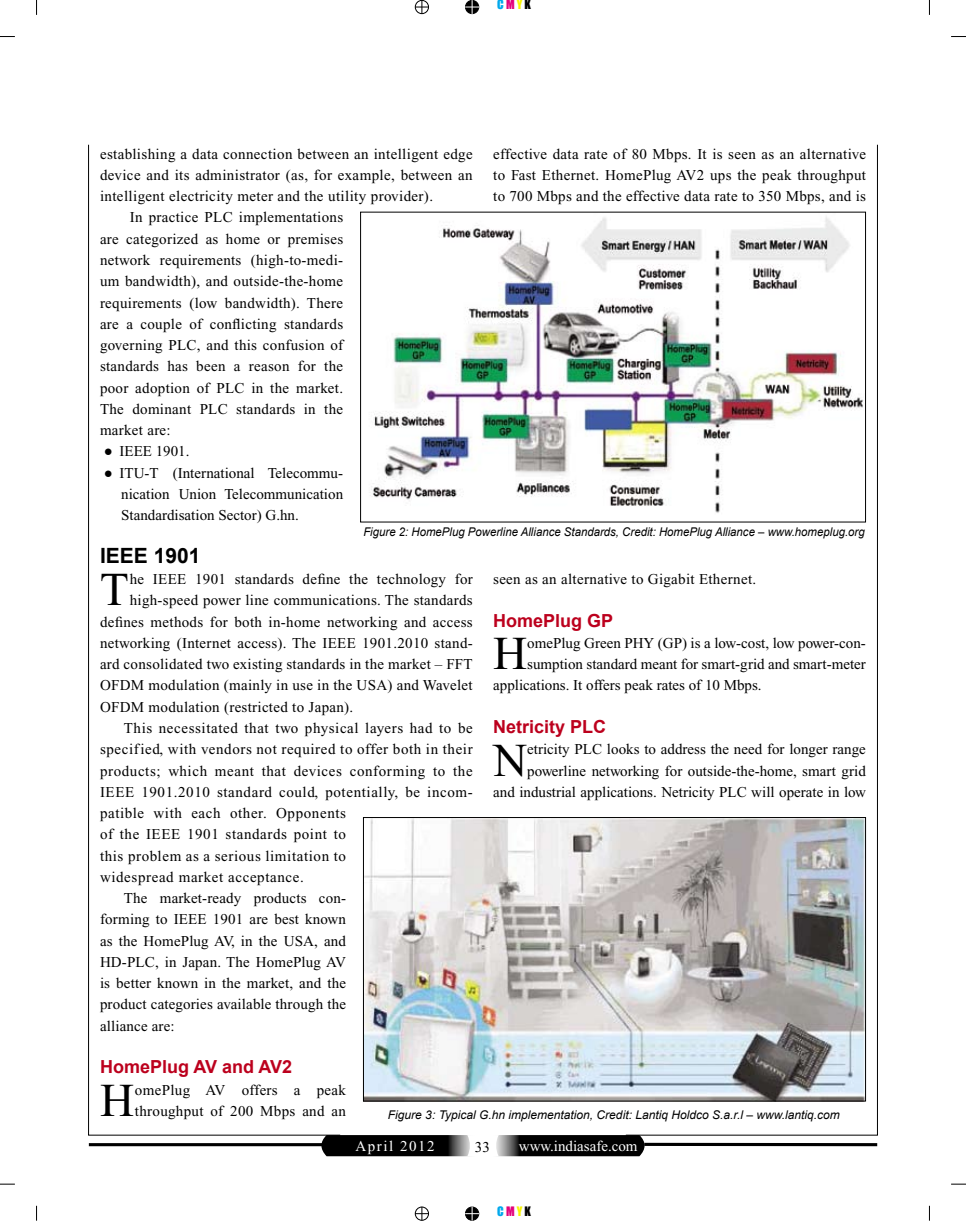
<style>
.page{position:relative;width:966px;height:1221px;background:#fff}
.page>*{position:absolute;margin:0;border:0;box-sizing:border-box;transform-origin:0 0}
.t1{font:47.1px "Times New Roman";color:#000}
.t2{font:700 21px "Arial";color:#000}
.t3{font:700 18px "Arial";color:#bc001d}
.t4{font:15px/21.3px "Times New Roman";letter-spacing:.02em;color:#000;text-align:justify}
.t5{font:15px "Times New Roman";letter-spacing:.04em;color:#000}
.t6{font:15px/21.3px "Times New Roman";color:#000;text-align:right}
.t7{font:15px "Times New Roman";color:#fff}
.t8{font:15px "Times New Roman";letter-spacing:.1em;color:#fff}
.t9{font:italic 12px "Arial";color:#000;scale:.95 1}
.t10{font:italic 12px "Arial";color:#000}
.t11{font:12px "Impact";letter-spacing:.175em;color:#00a8ec}
.s1{color:#e3007b}
.s2{color:#f8f400}
.s3{color:#000}
.s4{font-family:"Arial"}
</style>
<div class="page">
<svg style="left:36px;top:0;width:1px;height:15px"></svg>
<svg style="left:0;top:36px;width:15px;height:1px"></svg>
<svg style="left:928px;top:0;width:1px;height:15px"></svg>
<svg style="left:951px;top:36px;width:14px;height:1px"></svg>
<svg style="left:36px;top:1205px;width:1px;height:15px"></svg>
<svg style="left:0;top:1183px;width:15px;height:1px"></svg>
<svg style="left:928px;top:1206px;width:1px;height:14px"></svg>
<svg style="left:951px;top:1183px;width:14px;height:1px"></svg>
<svg style="left:465px;top:0;width:14px;height:14px"></svg>
<div style="left:415px;top:0;width:14px;height:14px;border:1px solid #000;border-radius:50%"></div>
<svg style="left:415px;top:0;width:13px;height:14px"></svg>
<svg style="left:465px;top:1206px;width:14px;height:14px"></svg>
<div style="left:415px;top:1206px;width:14px;height:14px;border:1px solid #000;border-radius:50%"></div>
<svg style="left:415px;top:1206px;width:13px;height:14px"></svg>
<hr style="left:89px;top:1143px;width:235px;height:3px;background:#000">
<svg style="left:646px;top:1142px;width:231px;height:4px"></svg>
<svg style="left:319px;top:1135px;width:327px;height:21px;background:#2c2c2c"></svg>
<svg style="left:625px;top:211px;width:252px;height:924px"></svg>
<svg style="left:88px;top:144px;width:253px;height:991px"></svg>
<img style="left:371px;top:214px;width:492px;height:306px">
<img style="left:365px;top:819px;width:498px;height:280px">
<div style="left:363px;top:817px;width:502px;height:284px;border:1px solid #000"></div>
<p class="t11" style="left:497px;top:-5px;width:35px">C<span class="s1">M</span><span class="s2">Y</span> <span class="s3">K</span></p>
<p class="t4" style="left:493px;top:143px;width:374px">effective data rate of 80 Mbps. It is seen as an alternative to Fast Ethernet. HomePlug AV2 ups the peak throughput to 700 Mbps and the effective data rate to 350 Mbps, and is</p>
<p class="t4" style="left:100px;top:143px;width:374px">establishing a data connection between an intelligent edge</p>
<p class="t4" style="left:100px;top:164px;width:374px">device and its administrator (as, for example, between an</p>
<p class="t4" style="left:100px;top:185px;width:334px">intelligent electricity meter and the utility provider).</p>
<p class="t4" style="left:130px;top:207px;width:215px">In practice PLC implementations</p>
<p class="t4" style="left:100px;top:228px;width:244px">are categorized as home or premises</p>
<p class="t4" style="left:100px;top:249px;width:244px">network requirements (high-to-medi-</p>
<p class="t4" style="left:100px;top:271px;width:244px">um bandwidth), and outside-the-home</p>
<p class="t4" style="left:100px;top:292px;width:244px">requirements (low bandwidth). There</p>
<p class="t4" style="left:100px;top:313px;width:244px">are a couple of conflicting standards</p>
<p class="t4" style="left:100px;top:334px;width:244px">governing PLC, and this confusion of</p>
<p class="t4" style="left:100px;top:356px;width:244px">standards has been a reason for the</p>
<p class="t4" style="left:100px;top:377px;width:244px">poor adoption of PLC in the market.</p>
<p class="t4" style="left:100px;top:398px;width:244px">The dominant PLC standards in the</p>
<p class="t4" style="left:100px;top:419px;width:72px">market are:</p>
<p class="t6" style="left:104px;top:441px;width:87px"><span class="s4">●</span> IEEE 1901.</p>
<p class="t4" style="left:121px;top:462px;width:223px;text-indent:-18px"><span class="s4">●</span> ITU-T (International Telecommu&shy;nication Union Telecommunication Standardisation Sector) G.hn.</p>
<h2 class="t2" style="left:100px;top:541px;width:102px">IEEE 1901</h2>
<h1 class="t1" style="left:100px;top:564px;width:30px">T</h1>
<p class="t4" style="left:130px;top:568px;width:344px">he IEEE 1901 standards define the technology for</p>
<p class="t9" style="left:363px;top:524px;width:529px">Figure 2: HomePlug Powerline Alliance Standards, Credit: HomePlug Alliance – www.homeplug.org</p>
<p class="t4" style="left:493px;top:568px;width:264px">seen as an alternative to Gigabit Ethernet.</p>
<p class="t3" style="left:493px;top:608px;width:122px">HomePlug GP</p>
<h1 class="t1" style="left:493px;top:627px;width:36px">H</h1>
<p class="t6" style="left:527px;top:632px;width:340px">omePlug Green PHY (GP) is a low-cost, low power-con-</p>
<p class="t4" style="left:130px;top:589px;width:344px">high-speed power line communications. The standards</p>
<p class="t4" style="left:100px;top:611px;width:374px">defines methods for both in-home networking and access</p>
<p class="t4" style="left:100px;top:632px;width:374px">networking (Internet access). The IEEE 1901.2010 stand-</p>
<p class="t4" style="left:100px;top:653px;width:374px">ard consolidated two existing standards in the market – FFT</p>
<p class="t4" style="left:100px;top:674px;width:374px">OFDM modulation (mainly in use in the USA) and Wavelet</p>
<p class="t4" style="left:100px;top:696px;width:255px">OFDM modulation (restricted to Japan).</p>
<p class="t5" style="left:124px;top:719px;width:350px">This necessitated that two physical layers had to be</p>
<p class="t5" style="left:100px;top:741px;width:374px">specified, with vendors not required to offer both in their</p>
<p class="t5" style="left:100px;top:762px;width:374px">products; which meant that devices conforming to the</p>
<p class="t5" style="left:100px;top:783px;width:374px">IEEE 1901.2010 standard could, potentially, be incom-</p>
<p class="t5" style="left:100px;top:804px;width:247px">patible with each other. Opponents</p>
<p class="t5" style="left:100px;top:826px;width:247px">of the IEEE 1901 standards point to</p>
<p class="t5" style="left:100px;top:847px;width:247px">this problem as a serious limitation to</p>
<p class="t5" style="left:100px;top:868px;width:205px">widespread market acceptance.</p>
<p class="t4" style="left:124px;top:887px;width:224px">The market-ready products con-</p>
<p class="t4" style="left:100px;top:908px;width:247px">forming to IEEE 1901 are best known</p>
<p class="t4" style="left:100px;top:930px;width:247px">as the HomePlug AV, in the USA, and</p>
<p class="t4" style="left:100px;top:951px;width:247px">HD-PLC, in Japan. The HomePlug AV</p>
<p class="t4" style="left:100px;top:972px;width:247px">is better known in the market, and the</p>
<p class="t4" style="left:100px;top:993px;width:247px">product categories available through the</p>
<p class="t4" style="left:100px;top:1015px;width:76px">alliance are:</p>
<p class="t3" style="left:100px;top:1055px;width:194px">HomePlug AV and AV2</p>
<h1 class="t1" style="left:100px;top:1074px;width:36px">H</h1>
<p class="t4" style="left:135px;top:1078px;width:212px">omePlug AV offers a peak throughput of 200 Mbps and an</p>
<p class="t6" style="left:527px;top:653px;width:340px">sumption standard meant for smart-grid and smart-meter</p>
<p class="t6" style="left:493px;top:674px;width:270px">applications. It offers peak rates of 10 Mbps.</p>
<p class="t3" style="left:493px;top:714px;width:115px">Netricity PLC</p>
<h1 class="t1" style="left:493px;top:734px;width:36px">N</h1>
<p class="t6" style="left:493px;top:738px;width:374px">etricity PLC looks to address the need for longer range powerline networking for outside-the-home, smart grid<br>and industrial applications. Netricity PLC will operate in low</p>
<p class="t10" style="left:388px;top:1106px;width:453px">Figure 3: Typical G.hn implementation, Credit: Lantiq Holdco S.a.r.l – www.lantiq.com</p>
<p class="t4" style="left:475px;top:1135px;width:16px">33</p>
<p class="t8" style="left:355px;top:1137px;width:80px">April 2012</p>
<p class="t7" style="left:518px;top:1137px;width:120px">www.indiasafe.com</p>
<p class="t11" style="left:497px;top:1201px;width:35px">C<span class="s1">M</span><span class="s2">Y</span> <span class="s3">K</span></p>
</div>
